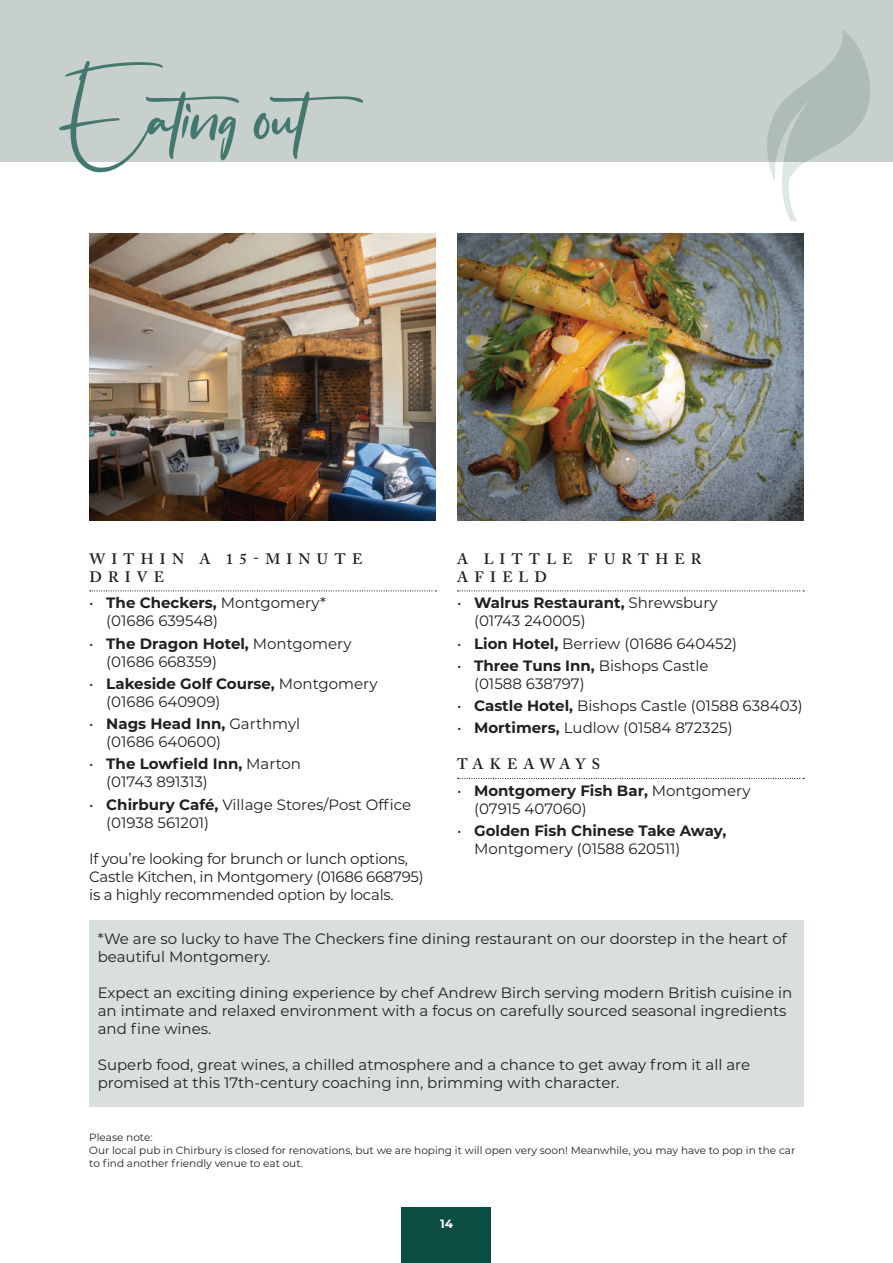
<style>
.page{position:relative;width:893px;height:1263px;background:#fff}
.page>*{position:absolute;margin:0;border:0;box-sizing:border-box;transform-origin:0 0}
.t1{font:79.2px "Flavellya";color:#44776d}
.t2{font:15px/18px "Montserrat";color:#231f20}
.t3{font:15px/18px "Montserrat";letter-spacing:-.02em;color:#231f20}
.t4{font:700 15px/18px "Montserrat";color:#231f20}
.t5{font:600 15px/18px "Adobe Caslon Pro";letter-spacing:.415em;color:#231f20}
.t6{font:600 15px "Adobe Caslon Pro";letter-spacing:.365em;color:#231f20}
.t7{font:700 12px "Montserrat";color:#fff}
.t8{font:10.5px/12.6px "Montserrat";color:#231f20}
.s1{font-weight:700}
.s2{font-weight:400}
</style>
<div class="page">
<div style="left:0;top:0;width:893px;height:162px;background:#c7d0cd"></div>
<svg style="left:90px;top:590px;width:346px;height:1px"></svg>
<svg style="left:458px;top:590px;width:346px;height:1px"></svg>
<svg style="left:458px;top:778px;width:346px;height:1px"></svg>
<img style="left:89px;top:234px;width:347px;height:287px">
<img style="left:457px;top:234px;width:347px;height:287px">
<svg style="left:767px;top:30px;width:103px;height:192px"></svg>
<div style="left:89px;top:921px;width:715px;height:186px;background:#d8dfdd"></div>
<div style="left:402px;top:1208px;width:89px;height:55px;background:#0b4d40"></div>
<h1 class="t1" style="left:54px;top:71px;width:338px">Eating out</h1>
<p class="t5" style="left:89px;top:550px;width:274px">WITHIN A 15-MINUTE<br>DRIVE</p>
<p class="t2" style="left:106px;top:593px;width:221px;text-indent:-17px">• <span class="s1">The Checkers,</span> Montgomery* (01686 639548)</p>
<p class="t2" style="left:106px;top:634px;width:247px;text-indent:-17px">• <span class="s1">The Dragon Hotel,</span> Montgomery (01686 668359)</p>
<p class="t2" style="left:106px;top:674px;width:273px;text-indent:-17px">• <span class="s1">Lakeside Golf Course,</span> Montgomery (01686 640909)</p>
<p class="t2" style="left:106px;top:714px;width:195px;text-indent:-17px">• <span class="s1">Nags Head Inn,</span> Garthmyl (01686 640600)</p>
<p class="t2" style="left:106px;top:754px;width:196px;text-indent:-17px">• <span class="s1">The Lowfield Inn,</span> Marton (01743 891313)</p>
<p class="t2" style="left:106px;top:795px;width:306px;text-indent:-17px">• <span class="s1">Chirbury Café,</span> Village Stores/Post Office (01938 561201)</p>
<p class="t3" style="left:89px;top:849px;width:336px">If you’re looking for brunch or lunch options,<br>Castle Kitchen, in Montgomery (01686 668795) is a highly recommended option by locals.</p>
<p class="t5" style="left:457px;top:550px;width:246px">A LITTLE FURTHER<br>AFIELD</p>
<p class="t2" style="left:474px;top:593px;width:245px;text-indent:-17px">• <span class="s1">Walrus Restaurant,</span> Shrewsbury (01743 240005)</p>
<p class="t2" style="left:457px;top:634px;width:282px">• <span class="s1">Lion Hotel,</span> Berriew (01686 640452)</p>
<p class="t2" style="left:474px;top:656px;width:236px;text-indent:-17px">• <span class="s1">Three Tuns Inn,</span> Bishops Castle (01588 638797)</p>
<p class="t2" style="left:457px;top:696px;width:347px">• <span class="s1">Castle Hotel,</span> Bishops Castle (01588 638403)</p>
<p class="t2" style="left:457px;top:718px;width:277px">• <span class="s1">Mortimers,</span> Ludlow (01584 872325)</p>
<p class="t6" style="left:457px;top:755px;width:145px">TAKEAWAYS</p>
<p class="t2" style="left:474px;top:781px;width:278px;text-indent:-17px">• <span class="s1">Montgomery Fish Bar,</span> Montgomery (07915 407060)</p>
<p class="t4" style="left:474px;top:821px;width:254px;text-indent:-17px"><span class="s2">•</span> Golden Fish Chinese Take Away,<br><span class="s2">Montgomery (01588 620511)</span></p>
<p class="t2" style="left:98px;top:929px;width:691px">*We are so lucky to have The Checkers fine dining restaurant on our doorstep in the heart of beautiful Montgomery.</p>
<p class="t2" style="left:98px;top:983px;width:696px">Expect an exciting dining experience by chef Andrew Birch serving modern British cuisine in an intimate and relaxed environment with a focus on carefully sourced seasonal ingredients and fine wines.</p>
<p class="t2" style="left:98px;top:1055px;width:654px">Superb food, great wines, a chilled atmosphere and a chance to get away from it all are promised at this 17th-century coaching inn, brimming with character.</p>
<p class="t8" style="left:89px;top:1131px;width:707px">Please note:<br>Our local pub in Chirbury is closed for renovations, but we are hoping it will open very soon! Meanwhile, you may have to pop in the car to find another friendly venue to eat out.</p>
<p class="t7" style="left:440px;top:1215px;width:14px">14</p>
</div>
